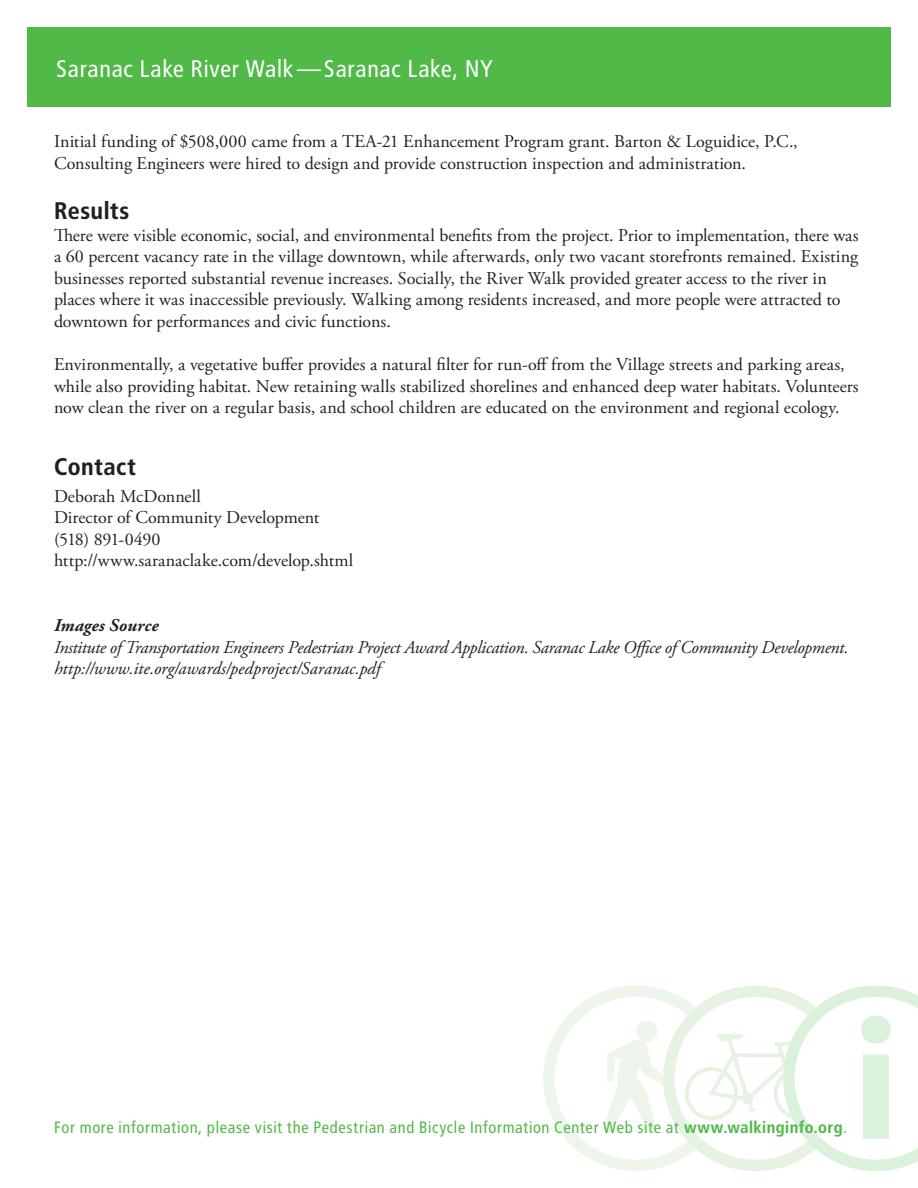
<style>
.page{position:relative;width:918px;height:1188px;background:#fff}
.page>*{position:absolute;margin:0;border:0;box-sizing:border-box;transform-origin:0 0}
.H1b{font:24px "Transit";letter-spacing:-.005em;color:#fff}
.mainContent{font:700 24px "Transit";color:#231f20}
.mainContent-2{font:18px/21.6px "Adobe Garamond Pro";color:#231f20}
.mainContent-3{font:italic 18px/21.6px "Adobe Garamond Pro";letter-spacing:-.02em;color:#231f20}
.mainContent-4{font:18px "Adobe Garamond Pro";letter-spacing:-.03em;color:#231f20}
.mainContent-5{font:italic 700 18px "Adobe Garamond Pro";letter-spacing:.01em;color:#231f20}
.t1{font:16.5px "Transit";color:#51b948}
.s1{font-weight:700}
</style>
<div class="page">
<div style="left:543px;top:986px;width:186px;height:185px;border:11px solid #abd69b;border-radius:50%"></div>
<svg style="left:604px;top:986px;width:314px;height:185px"></svg>
<div style="left:28px;top:27px;width:863px;height:80px;background:#51b948"></div>
<p class="H1b" style="left:56px;top:55px;width:439px">Saranac Lake River Walk—Saranac Lake, NY</p>
<p class="mainContent-2" style="left:54px;top:131px;width:745px">Initial funding of $508,000 came from a TEA-21 Enhancement Program grant. Barton &amp; Loguidice, P.C.,<br>Consulting Engineers were hired to design and provide construction inspection and administration.</p>
<p class="mainContent" style="left:54px;top:196px;width:77px">Results</p>
<p class="mainContent-2" style="left:54px;top:225px;width:806px">There were visible economic, social, and environmental benefits from the project. Prior to implementation, there was a 60 percent vacancy rate in the village downtown, while afterwards, only two vacant storefronts remained. Existing businesses reported substantial revenue increases. Socially, the River Walk provided greater access to the river in places where it was inaccessible previously. Walking among residents increased, and more people were attracted to downtown for performances and civic functions.</p>
<p class="mainContent-2" style="left:54px;top:354px;width:806px">Environmentally, a vegetative buffer provides a natural filter for run-off from the Village streets and parking areas, while also providing habitat. New retaining walls stabilized shorelines and enhanced deep water habitats. Volunteers now clean the river on a regular basis, and school children are educated on the environment and regional ecology.</p>
<h2 class="mainContent" style="left:54px;top:452px;width:84px">Contact</h2>
<p class="mainContent-2" style="left:54px;top:486px;width:148px">Deborah McDonnell</p>
<p class="mainContent-2" style="left:54px;top:507px;width:267px">Director of Community Development</p>
<p class="mainContent-4" style="left:54px;top:528px;width:108px">(518) 891-0490</p>
<p class="mainContent-2" style="left:54px;top:550px;width:301px">http://www.saranaclake.com/develop.shtml</p>
<p class="mainContent-5" style="left:54px;top:615px;width:106px">Images Source</p>
<p class="mainContent-3" style="left:54px;top:637px;width:796px">Institute of Transportation Engineers Pedestrian Project Award Application. Saranac Lake Office of Community Development. http://www.ite.org/awards/pedproject/Saranac.pdf</p>
<p class="t1" style="left:54px;top:1118px;width:795px">For more information, please visit the Pedestrian and Bicycle Information Center Web site at <span class="s1">www.walkinginfo.org</span>.</p>
</div>
